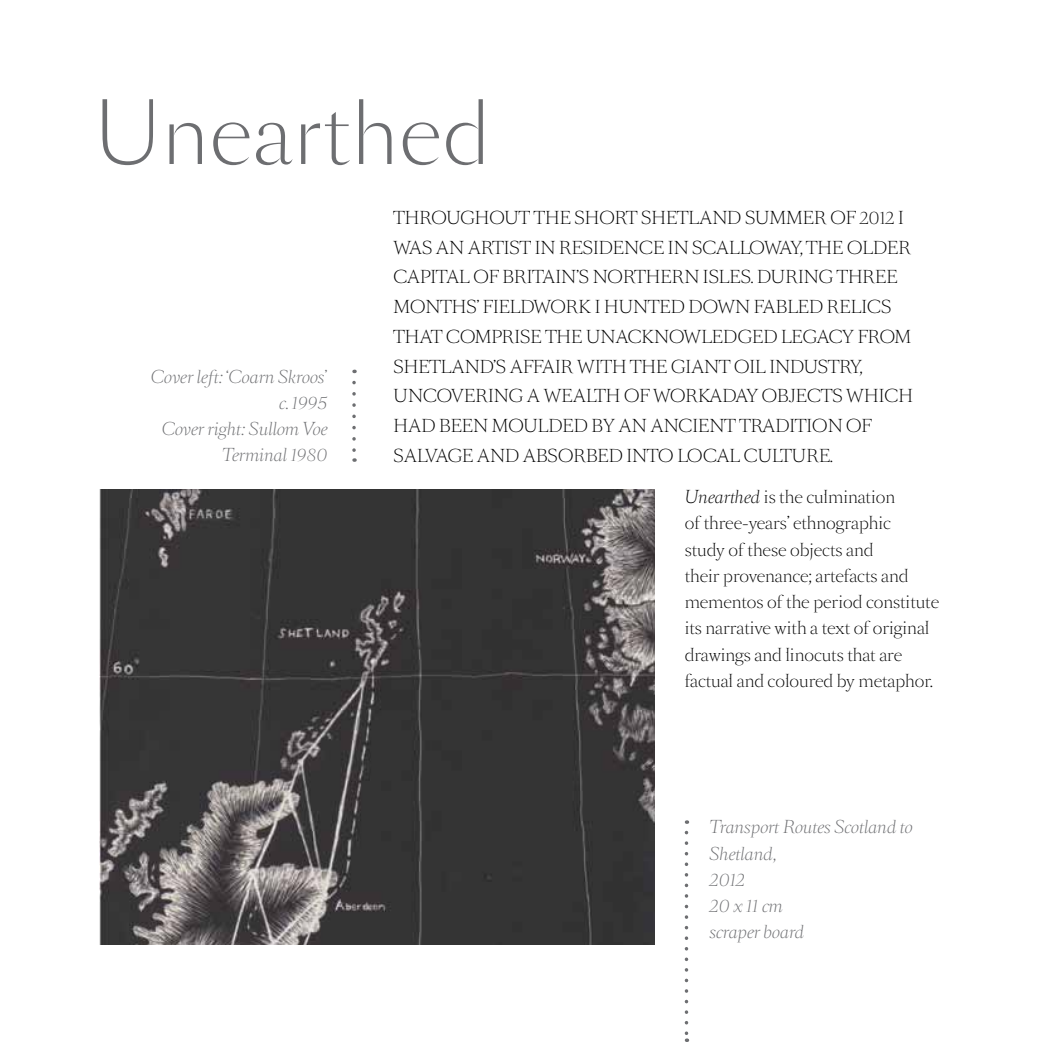
<style>
.page{position:relative;width:1042px;height:1042px;background:#fff}
.page>*{position:absolute;margin:0;border:0;box-sizing:border-box;transform-origin:0 0}
.t1{font:300 82.25px "Sang Bleu BP Sans";color:#6d6e71}
.t2{font:300 16.62px/29.8px "Sang Bleu BP";color:#000}
.t3{font:italic 300 16.62px/26.2px "Sang Bleu BP";color:#6d6e71;text-align:right}
.s1{font-style:italic}
</style>
<div class="page">
<img style="left:99px;top:490px;width:556px;height:454px">
<svg style="left:352px;top:382px;width:4px;height:80px"></svg>
<svg style="left:685px;top:832px;width:3px;height:210px"></svg>
<h1 class="t1" style="left:94px;top:75px;width:398px">Unearthed</h1>
<p class="t3" style="left:151px;top:363px;width:178px">Cover left: ‘Coarn Skroos’ c. 1995<br>Cover right: Sullom Voe<br>Terminal 1980</p>
<p class="t2" style="left:394px;top:203px;width:521px">THROUGHOUT THE SHORT SHETLAND SUMMER OF 2012 I WAS AN ARTIST IN RESIDENCE IN SCALLOWAY, THE OLDER CAPITAL OF BRITAIN’S NORTHERN ISLES. DURING THREE MONTHS’ FIELDWORK I HUNTED DOWN FABLED RELICS THAT COMPRISE THE UNACKNOWLEDGED LEGACY FROM SHETLAND’S AFFAIR WITH THE GIANT OIL INDUSTRY, UNCOVERING A WEALTH OF WORKADAY OBJECTS WHICH HAD BEEN MOULDED BY AN ANCIENT TRADITION OF SALVAGE AND ABSORBED INTO LOCAL CULTURE.</p>
<p class="t2" style="left:685px;top:483px;width:256px;line-height:26.2px"><span class="s1">Unearthed</span> is the culmination<br>of three-years’ ethnographic<br>study of these objects and<br>their provenance; artefacts and mementos of the period constitute its narrative with a text of original drawings and linocuts that are factual and coloured by metaphor.</p>
<p class="t3" style="left:709px;top:814px;width:205px;text-align:left">Transport Routes Scotland to<br>Shetland,<br>2012<br>20 x 11 cm<br>scraper board</p>
</div>
